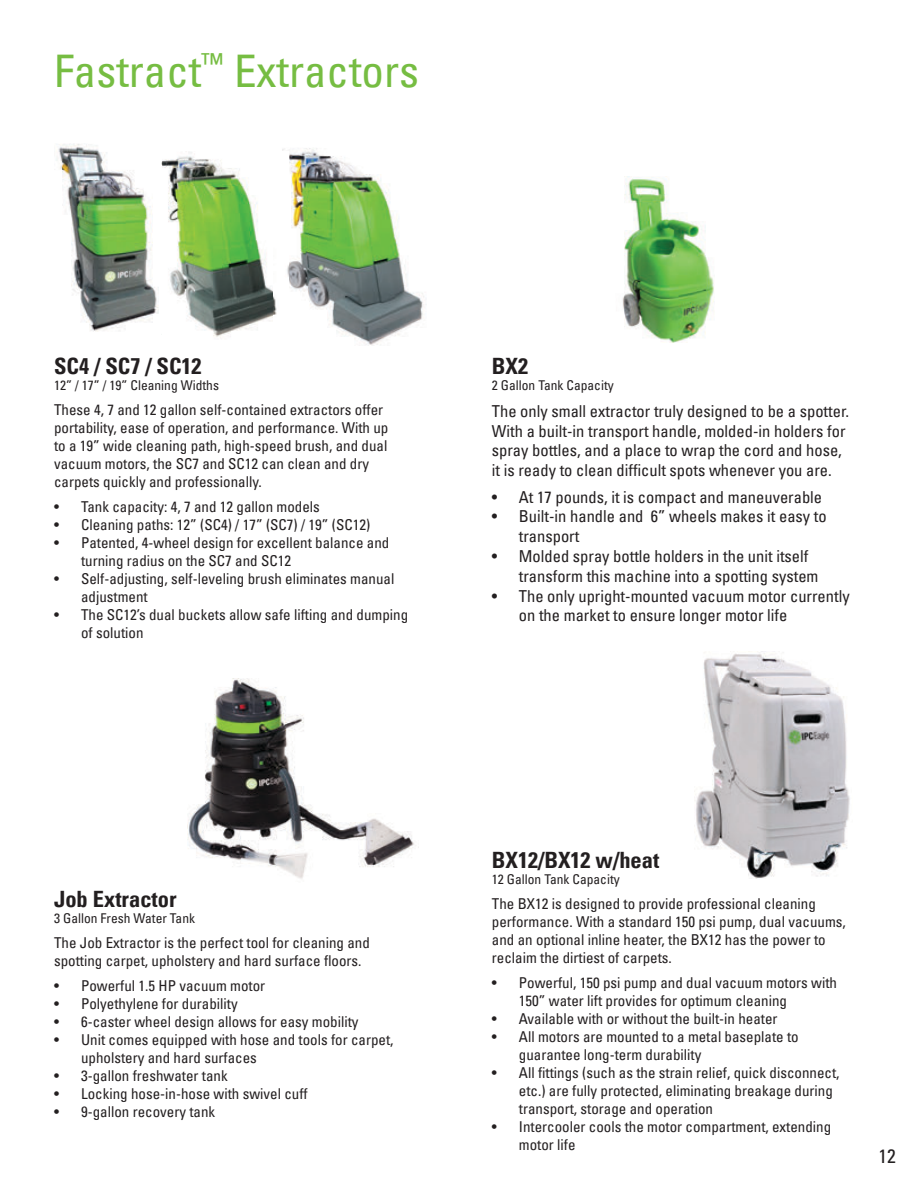
<style>
.page{position:relative;width:918px;height:1188px;background:#fff}
.page>*{position:absolute;margin:0;border:0;box-sizing:border-box;transform-origin:0 0}
.t1{font:condensed 45px "Univers LT Std";color:#76bd42}
.t2{font:700 condensed 22.5px "Univers LT Std";color:#231f20}
.t3{font:condensed 19.5px "Univers LT Std";color:#231f20}
.t4{font:condensed 16.5px/19.8px "Univers LT Std";color:#231f20}
.t5{font:condensed 15px/18px "Univers LT Std";color:#231f20}
.t6{font:condensed 13.5px "Univers LT Std";color:#231f20}
</style>
<div class="page">
<img style="left:188px;top:678px;width:226px;height:201px">
<img style="left:696px;top:651px;width:154px;height:228px">
<img style="left:622px;top:177px;width:92px;height:165px">
<img style="left:56px;top:144px;width:103px;height:188px">
<img style="left:162px;top:152px;width:112px;height:186px">
<img style="left:274px;top:148px;width:150px;height:197px">
<h1 class="t1" style="left:54px;top:42px;width:367px">Fastract<sup>™</sup> Extractors</h1>
<h2 class="t2" style="left:54px;top:352px;width:149px">SC4 / SC7 / SC12</h2>
<p class="t6" style="left:54px;top:377px;width:166px">12” / 17” / 19” Cleaning Widths</p>
<p class="t5" style="left:54px;top:400px;width:336px">These 4, 7 and 12 gallon self-contained extractors offer portability, ease of operation, and performance. With up to a 19” wide cleaning path, high-speed brush, and dual vacuum motors, the SC7 and SC12 can clean and dry carpets quickly and professionally.</p>
<p class="t5" style="left:54px;top:497px;width:267px">• Tank capacity: 4, 7 and 12 gallon models</p>
<p class="t5" style="left:54px;top:515px;width:318px">• Cleaning paths: 12” (SC4) / 17” (SC7) / 19” (SC12)</p>
<p class="t5" style="left:81px;top:533px;width:310px;text-indent:-27px">• Patented, 4-wheel design for excellent balance and turning radius on the SC7 and SC12</p>
<p class="t5" style="left:81px;top:569px;width:315px;text-indent:-27px">• Self-adjusting, self-leveling brush eliminates manual adjustment</p>
<p class="t5" style="left:81px;top:605px;width:329px;text-indent:-27px">• The SC12’s dual buckets allow safe lifting and dumping of solution</p>
<h2 class="t2" style="left:492px;top:352px;width:38px">BX2</h2>
<p class="t6" style="left:492px;top:377px;width:123px">2 Gallon Tank Capacity</p>
<p class="t4" style="left:492px;top:401px;width:359px">The only small extractor truly designed to be a spotter.<br>With a built-in transport handle, molded-in holders for spray bottles, and a place to wrap the cord and hose, it is ready to clean difficult spots whenever you are.</p>
<p class="t4" style="left:492px;top:487px;width:332px">• At 17 pounds, it is compact and maneuverable</p>
<p class="t4" style="left:519px;top:506px;width:309px;text-indent:-27px">• Built-in handle and 6” wheels makes it easy to transport</p>
<p class="t4" style="left:519px;top:546px;width:301px;text-indent:-27px">• Molded spray bottle holders in the unit itself transform this machine into a spotting system</p>
<p class="t4" style="left:519px;top:586px;width:332px;text-indent:-27px">• The only upright-mounted vacuum motor currently on the market to ensure longer motor life</p>
<h2 class="t2" style="left:54px;top:885px;width:124px">Job Extractor</h2>
<p class="t6" style="left:54px;top:910px;width:142px">3 Gallon Fresh Water Tank</p>
<p class="t5" style="left:54px;top:934px;width:317px">The Job Extractor is the perfect tool for cleaning and spotting carpet, upholstery and hard surface floors.</p>
<p class="t5" style="left:54px;top:976px;width:213px">• Powerful 1.5 HP vacuum motor</p>
<p class="t5" style="left:54px;top:994px;width:185px">• Polyethylene for durability</p>
<p class="t5" style="left:54px;top:1012px;width:306px">• 6-caster wheel design allows for easy mobility</p>
<p class="t5" style="left:81px;top:1030px;width:314px;text-indent:-27px">• Unit comes equipped with hose and tools for carpet, upholstery and hard surfaces</p>
<p class="t5" style="left:54px;top:1066px;width:175px">• 3-gallon freshwater tank</p>
<p class="t5" style="left:54px;top:1084px;width:255px">• Locking hose-in-hose with swivel cuff</p>
<p class="t5" style="left:54px;top:1102px;width:163px">• 9-gallon recovery tank</p>
<h2 class="t2" style="left:492px;top:846px;width:169px">BX12/BX12 w/heat</h2>
<p class="t6" style="left:492px;top:871px;width:129px">12 Gallon Tank Capacity</p>
<p class="t5" style="left:492px;top:895px;width:356px">The BX12 is designed to provide professional cleaning performance. With a standard 150 psi pump, dual vacuums, and an optional inline heater, the BX12 has the power to reclaim the dirtiest of carpets.</p>
<p class="t5" style="left:519px;top:973px;width:320px;text-indent:-27px">• Powerful, 150 psi pump and dual vacuum motors with<br>150” water lift provides for optimum cleaning</p>
<p class="t5" style="left:492px;top:1009px;width:287px">• Available with or without the built-in heater</p>
<p class="t5" style="left:519px;top:1027px;width:281px;text-indent:-27px">• All motors are mounted to a metal baseplate to guarantee long-term durability</p>
<p class="t5" style="left:519px;top:1063px;width:322px;text-indent:-27px">• All fittings (such as the strain relief, quick disconnect, etc.) are fully protected, eliminating breakage during transport, storage and operation</p>
<p class="t5" style="left:519px;top:1117px;width:314px;text-indent:-27px">• Intercooler cools the motor compartment, extending motor life</p>
<h3 class="t3" style="left:879px;top:1144px;width:19px">12</h3>
</div>
